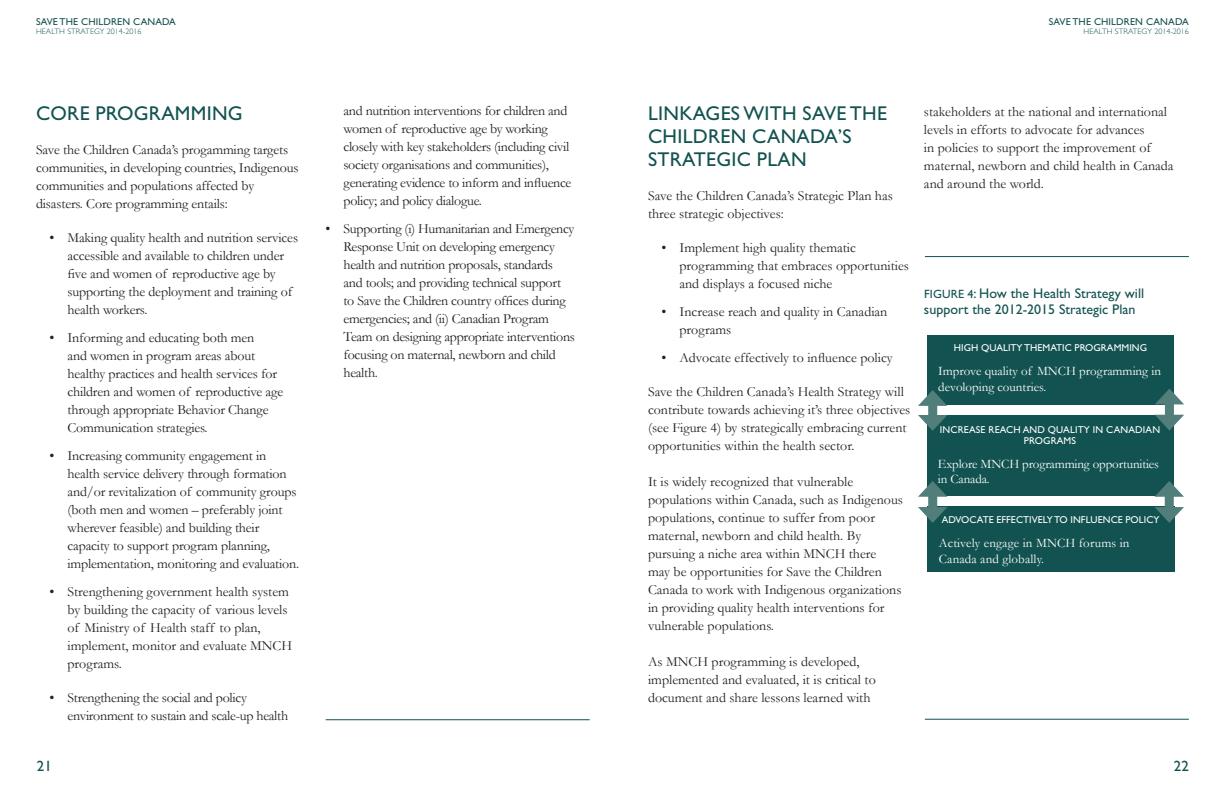
<style>
.page{position:relative;width:1224px;height:792px;background:#fff}
.page>*{position:absolute;margin:0;border:0;box-sizing:border-box;transform-origin:0 0}
.t1{font:20px/23px "Gill Sans";letter-spacing:.015em;color:#125250}
.t2{font:15px "Gill Sans";color:#125250}
.t3{font:14px/18px "Garamond";letter-spacing:-.01em;color:#231f20}
.t4{font:14px/16px "Gill Sans";color:#125250}
.t5{font:13px/15.6px "Garamond";color:#fff}
.t6{font:10px/11px "Gill Sans";letter-spacing:.005em;color:#fff;text-align:center}
.t7{font:10px "Gill Sans";letter-spacing:.015em;color:#125250}
.t8{font:300 8px "Gill Sans";letter-spacing:.015em;color:#125250}
.s1{font-size:12px}
</style>
<div class="page">
<div style="left:928px;top:335px;width:246px;height:69px;background:#125250"></div>
<div style="left:928px;top:416px;width:246px;height:80px;background:#125250"></div>
<div style="left:927px;top:507px;width:247px;height:65px;background:#125250"></div>
<div style="left:1165px;top:398px;width:9px;height:23px;background:#517d7b"></div>
<svg style="left:1155px;top:389px;width:29px;height:15px"></svg>
<svg style="left:1155px;top:415px;width:29px;height:16px"></svg>
<div style="left:928px;top:400px;width:9px;height:21px;background:#517d7b"></div>
<svg style="left:918px;top:390px;width:29px;height:16px"></svg>
<svg style="left:918px;top:415px;width:29px;height:16px"></svg>
<div style="left:1165px;top:491px;width:9px;height:22px;background:#517d7b"></div>
<svg style="left:1155px;top:481px;width:29px;height:16px"></svg>
<svg style="left:1155px;top:507px;width:29px;height:16px"></svg>
<div style="left:928px;top:491px;width:9px;height:22px;background:#517d7b"></div>
<svg style="left:918px;top:481px;width:29px;height:16px"></svg>
<svg style="left:918px;top:507px;width:29px;height:16px"></svg>
<hr style="left:326px;top:719px;width:264px;height:1px;background:#125250">
<hr style="left:925px;top:256px;width:264px;height:1px;background:#125250">
<hr style="left:925px;top:719px;width:264px;height:1px;background:#125250">
<p class="t7" style="left:36px;top:15px;width:141px">SAVE THE CHILDREN CANADA</p>
<p class="t8" style="left:36px;top:27px;width:107px">HEALTH STRATEGY 2014-2016</p>
<p class="t1" style="left:36px;top:102px;width:208px">CORE PROGRAMMING</p>
<p class="t3" style="left:36px;top:140px;width:264px">Save the Children Canada’s progamming targets communities, in developing countries, Indigenous communities and populations affected by disasters. Core programming entails:</p>
<p class="t3" style="left:68px;top:228px;width:232px;text-indent:-18px">• Making quality health and nutrition services accessible and available to children under five and women of reproductive age by supporting the deployment and training of health workers.</p>
<p class="t3" style="left:68px;top:328px;width:217px;text-indent:-18px">• Informing and educating both men<br>and women in program areas about healthy practices and health services for children and women of reproductive age through appropriate Behavior Change Communication strategies.</p>
<p class="t3" style="left:68px;top:446px;width:233px;text-indent:-18px">• Increasing community engagement in health service delivery through formation and/or revitalization of community groups (both men and women – preferably joint wherever feasible) and building their capacity to support program planning, implementation, monitoring and evaluation.</p>
<p class="t3" style="left:68px;top:582px;width:226px;text-indent:-18px">• Strengthening government health system by building the capacity of various levels of Ministry of Health staff to plan, implement, monitor and evaluate MNCH programs.</p>
<p class="t3" style="left:68px;top:688px;width:222px;text-indent:-18px">• Strengthening the social and policy environment to sustain and scale-up health</p>
<p class="t3" style="left:343px;top:101px;width:229px">and nutrition interventions for children and women of reproductive age by working closely with key stakeholders (including civil society organisations and communities), generating evidence to inform and influence policy; and policy dialogue.</p>
<p class="t3" style="left:344px;top:219px;width:233px;text-indent:-18px">• Supporting (i) Humanitarian and Emergency Response Unit on developing emergency health and nutrition proposals, standards and tools; and providing technical support to Save the Children country offices during emergencies; and (ii) Canadian Program Team on designing appropriate interventions focusing on maternal, newborn and child health.</p>
<p class="t7" style="left:1049px;top:15px;width:141px">SAVE THE CHILDREN CANADA</p>
<p class="t8" style="left:1084px;top:27px;width:107px">HEALTH STRATEGY 2014-2016</p>
<p class="t1" style="left:648px;top:102px;width:240px">LINKAGES WITH SAVE THE<br>CHILDREN CANADA’S<br>STRATEGIC PLAN</p>
<p class="t3" style="left:648px;top:186px;width:246px">Save the Children Canada’s Strategic Plan has three strategic objectives:</p>
<p class="t3" style="left:680px;top:238px;width:231px;text-indent:-18px">• Implement high quality thematic programming that embraces opportunities and displays a focused niche</p>
<p class="t3" style="left:680px;top:302px;width:209px;text-indent:-18px">• Increase reach and quality in Canadian programs</p>
<p class="t3" style="left:662px;top:348px;width:233px">• Advocate effectively to influence policy</p>
<p class="t3" style="left:648px;top:382px;width:264px">Save the Children Canada’s Health Strategy will contribute towards achieving it’s three objectives (see Figure 4) by strategically embracing current opportunities within the health sector.</p>
<p class="t3" style="left:648px;top:472px;width:257px">It is widely recognized that vulnerable populations within Canada, such as Indigenous populations, continue to suffer from poor maternal, newborn and child health. By pursuing a niche area within MNCH there<br>may be opportunities for Save the Children Canada to work with Indigenous organizations in providing quality health interventions for vulnerable populations.</p>
<p class="t3" style="left:648px;top:652px;width:229px">As MNCH programming is developed, implemented and evaluated, it is critical to document and share lessons learned with</p>
<p class="t3" style="left:924px;top:102px;width:251px">stakeholders at the national and international levels in efforts to advocate for advances<br>in policies to support the improvement of maternal, newborn and child health in Canada and around the world.</p>
<p class="t4" style="left:924px;top:286px;width:222px"><span class="s1">FIGURE 4</span>: How the Health Strategy will support the 2012-2015 Strategic Plan</p>
<p class="t6" style="left:954px;top:343px;width:195px">HIGH QUALITY THEMATIC PROGRAMMING</p>
<p class="t5" style="left:938px;top:363px;width:224px">Improve quality of MNCH programming in devoloping countries.</p>
<p class="t6" style="left:940px;top:424px;width:222px">INCREASE REACH AND QUALITY IN CANADIAN<br>PROGRAMS</p>
<p class="t5" style="left:938px;top:455px;width:222px">Explore MNCH programming opportunities in Canada.</p>
<p class="t6" style="left:942px;top:515px;width:219px">ADVOCATE EFFECTIVELY TO INFLUENCE POLICY</p>
<p class="t5" style="left:939px;top:535px;width:192px">Actively engage in MNCH forums in<br>Canada and globally.</p>
<p class="t2" style="left:37px;top:758px;width:16px">21</p>
<p class="t2" style="left:1174px;top:758px;width:16px">22</p>
</div>
